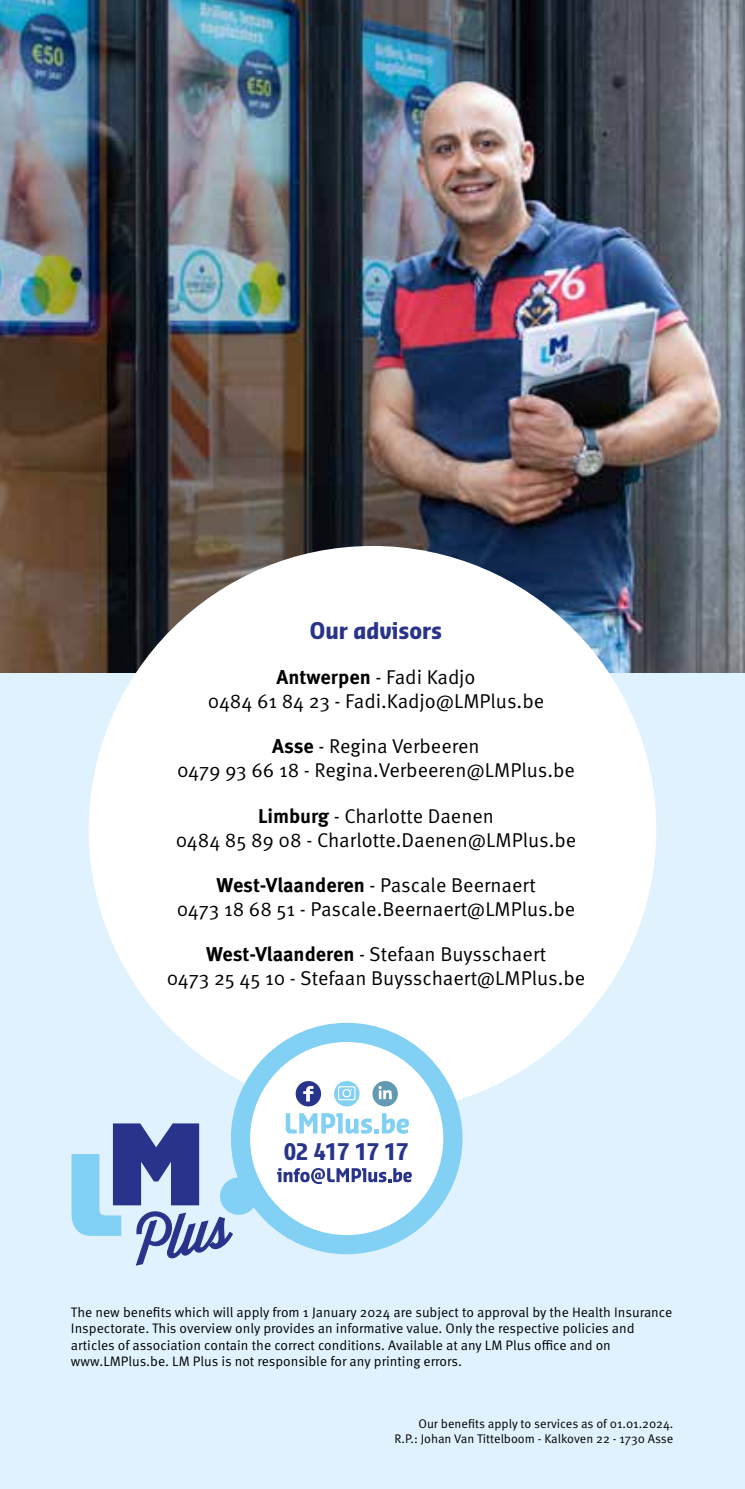
<style>
.page{position:relative;width:745px;height:1489px;background:#fff}
.page>*{position:absolute;margin:0;border:0;box-sizing:border-box;transform-origin:0 0}
.t1{font:700 22.5px "Sansa Con Pro";color:#28348b}
.t2{font:20px/24px "Meta OT Norm";color:#000;text-align:center}
.t3{font:13.75px/16.5px "Meta OT Norm";color:#000}
.t4{font:12.5px/15px "Meta OT Norm";color:#000;text-align:right}
.s1{font-family:"Meta OT";font-weight:700}
</style>
<div class="page">
<div style="left:0;top:634px;width:744px;height:854px;background:#dff2fd"></div>
<img style="left:0;top:0;width:744px;height:672px">
<div style="left:89px;top:546px;width:567px;height:567px;background:#fff;border-radius:50%"></div>
<svg style="left:239px;top:1031px;width:213px;height:213px;fill:#fff"></svg>
<div style="left:231px;top:1022px;width:231px;height:232px;border:19px solid #83d0f5;border-radius:50%"></div>
<svg style="left:277px;top:1167px;width:134px;height:16px;background:#a1a6cc"></svg>
<svg style="left:71px;top:1123px;width:162px;height:142px"></svg>
<div style="left:220px;top:1177px;width:37px;height:37px;background:#83d0f5;border-radius:50%"></div>
<svg style="left:285px;top:1113px;width:124px;height:20px;background:#c2e7f9"></svg>
<svg style="left:334px;top:1080px;width:25px;height:26px"></svg>
<svg style="left:338px;top:1086px;width:17px;height:14px"></svg>
<svg style="left:339px;top:1087px;width:15px;height:12px"></svg>
<svg style="left:343px;top:1089px;width:9px;height:7px"></svg>
<div style="left:372px;top:1080px;width:25px;height:26px;background:#6299b3;border-radius:50%"></div>
<svg style="left:378px;top:1086px;width:14px;height:13px"></svg>
<svg style="left:295px;top:1080px;width:26px;height:26px"></svg>
<p class="t1" style="left:310px;top:614px;width:134px">Our advisors</p>
<p class="t2" style="left:208px;top:665px;width:337px"><span class="s1">Antwerpen</span> - Fadi Kadjo<br>0484 61 84 23 - Fadi.Kadjo@LMPlus.be</p>
<p class="t2" style="left:177px;top:734px;width:399px"><span class="s1">Asse</span> - Regina Verbeeren<br>0479 93 66 18 - Regina.Verbeeren@LMPlus.be</p>
<p class="t2" style="left:176px;top:803px;width:402px"><span class="s1">Limburg</span> - Charlotte Daenen<br>0484 85 89 08 - Charlotte.Daenen@LMPlus.be</p>
<p class="t2" style="left:177px;top:873px;width:400px"><span class="s1">West-Vlaanderen</span> - Pascale Beernaert<br>0473 18 68 51 - Pascale.Beernaert@LMPlus.be</p>
<p class="t2" style="left:167px;top:942px;width:420px"><span class="s1">West-Vlaanderen</span> - Stefaan Buysschaert<br>0473 25 45 10 - Stefaan Buysschaert@LMPlus.be</p>
<p class="t1" style="left:284px;top:1135px;width:126px">02 417 17 17</p>
<p class="t3" style="left:71px;top:1303px;width:602px">The new benefits which will apply from 1 January 2024 are subject to approval by the Health Insurance Inspectorate. This overview only provides an informative value. Only the respective policies and articles of association contain the correct conditions. Available at any LM Plus office and on www.LMPlus.be. LM Plus is not responsible for any printing errors.</p>
<p class="t4" style="left:394px;top:1415px;width:280px">Our benefits apply to services as of 01.01.2024.<br>R.P.: Johan Van Tittelboom - Kalkoven 22 - 1730 Asse</p>
</div>
